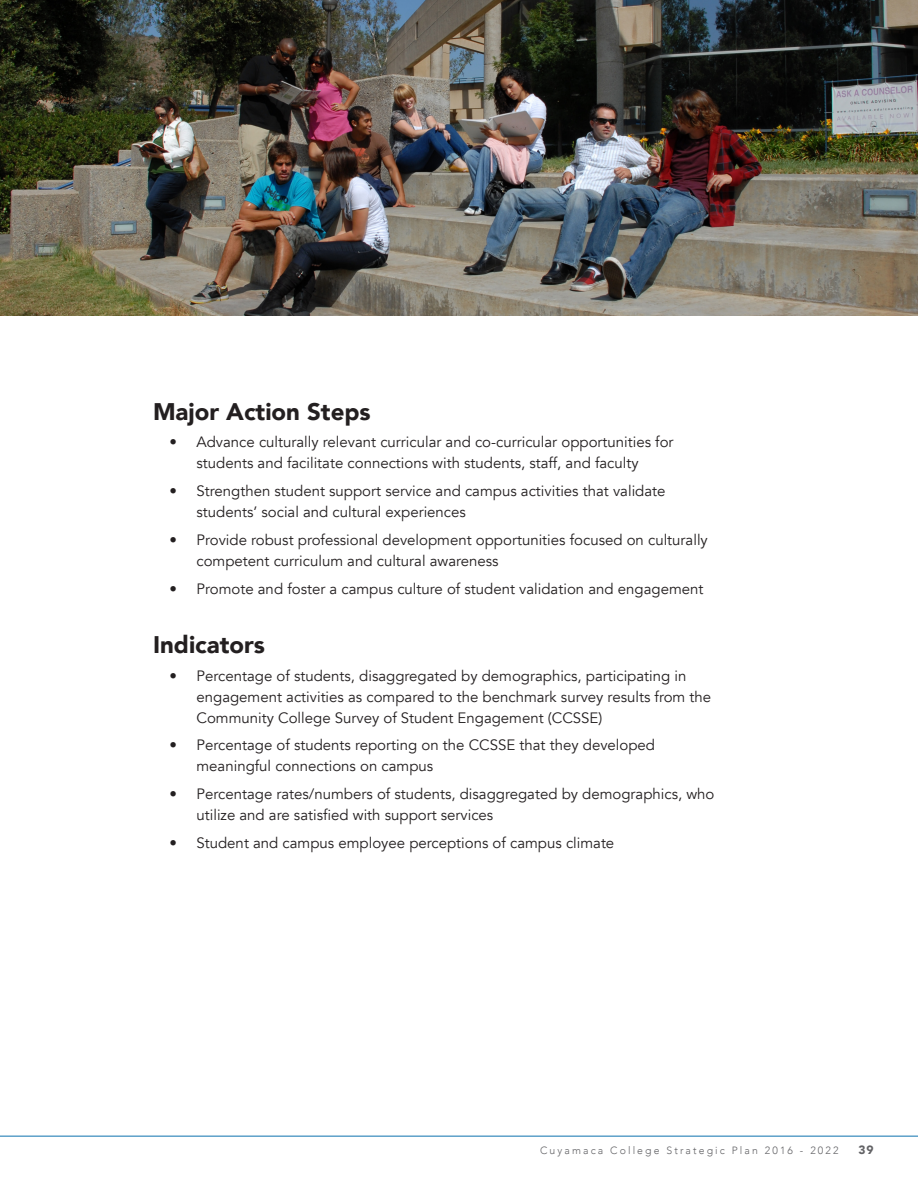
<style>
.page{position:relative;width:918px;height:1188px;background:#fff}
.page>*{position:absolute;margin:0;border:0;box-sizing:border-box;transform-origin:0 0}
.t1{font:900 24px "Avenir";color:#231f20}
.t2{font:15px/21px "Avenir";color:#231f20}
.t3{font:900 12px "Avenir";color:#636366}
.t4{font:300 10.5px "Avenir";letter-spacing:.2em;color:#636366}
</style>
<div class="page">
<hr style="left:0;top:1136px;width:918px;height:1px;background:#0b71ae">
<img style="left:0;top:0;width:918px;height:315px">
<p class="t1" style="left:153px;top:391px;width:219px">Major Action Steps</p>
<p class="t2" style="left:170px;top:432px;width:506px;text-align:center">• Advance culturally relevant curricular and co-curricular opportunities for students and facilitate connections with students, staff, and faculty</p>
<p class="t2" style="left:196px;top:481px;width:471px;text-indent:-27px">• Strengthen student support service and campus activities that validate students’ social and cultural experiences</p>
<p class="t2" style="left:196px;top:530px;width:513px;text-indent:-27px">• Provide robust professional development opportunities focused on culturally competent curriculum and cultural awareness</p>
<p class="t2" style="left:170px;top:578px;width:535px">• Promote and foster a campus culture of student validation and engagement</p>
<p class="t1" style="left:153px;top:624px;width:113px">Indicators</p>
<p class="t2" style="left:196px;top:665px;width:516px;text-indent:-27px">• Percentage of students, disaggregated by demographics, participating in engagement activities as compared to the benchmark survey results from the<br>Community College Survey of Student Engagement (CCSSE)</p>
<p class="t2" style="left:196px;top:735px;width:460px;text-indent:-27px">• Percentage of students reporting on the CCSSE that they developed meaningful connections on campus</p>
<p class="t2" style="left:196px;top:784px;width:520px;text-indent:-27px">• Percentage rates/numbers of students, disaggregated by demographics, who utilize and are satisfied with support services</p>
<p class="t2" style="left:170px;top:833px;width:446px">• Student and campus employee perceptions of campus climate</p>
<p class="t4" style="left:540px;top:1144px;width:300px">Cuyamaca College Strategic Plan 2016 - 2022</p>
<p class="t3" style="left:858px;top:1139px;width:17px">39</p>
</div>
